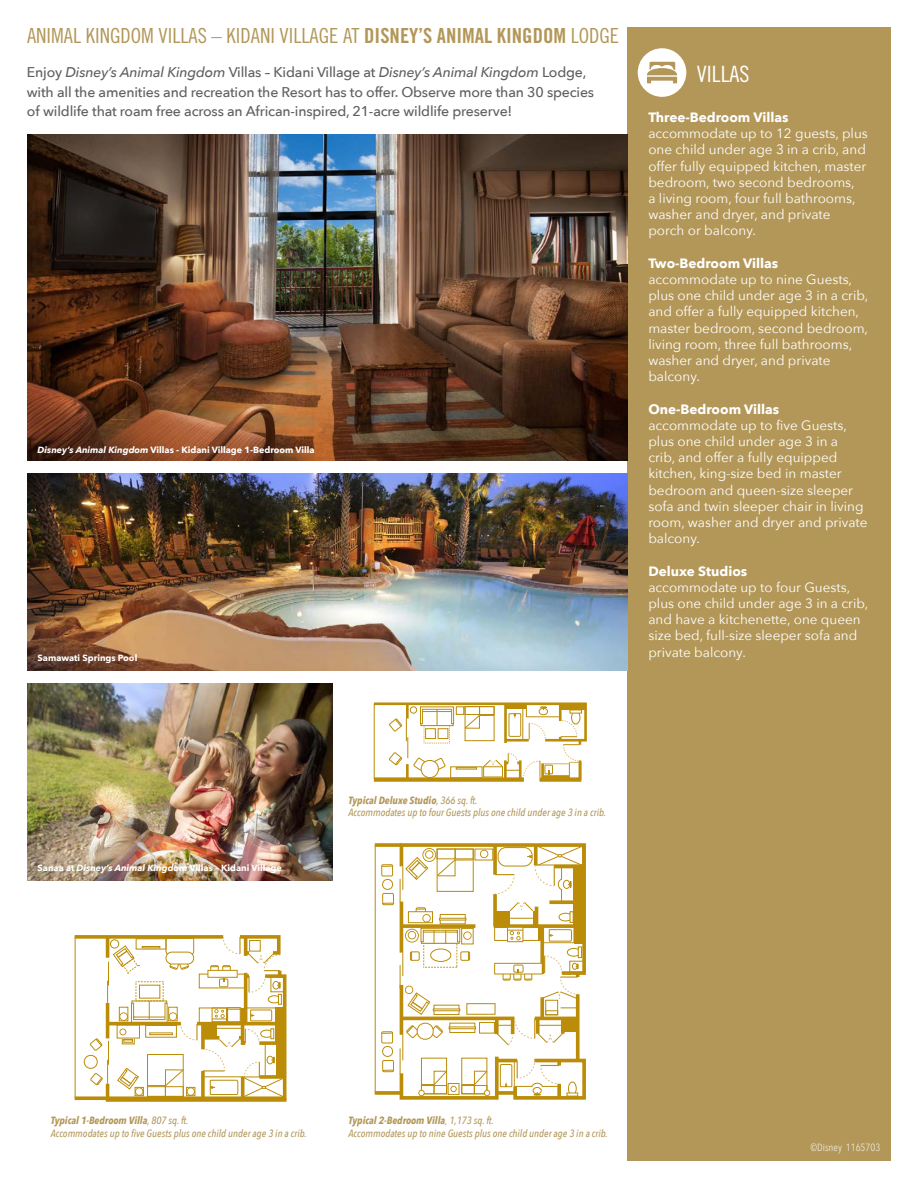
<style>
.page{position:relative;width:918px;height:1188px;background:#fff}
.page>*{position:absolute;margin:0;border:0;box-sizing:border-box;transform-origin:0 0}
.t1{font:22.5px "Trade Gothic Cond Eighteen";color:#fff}
.t2{font:20.85px "Trade Gothic Cond Eighteen";color:#b39758}
.t3{font:500 14.1px/19.5px "Avenir Next";letter-spacing:-.01em;color:#5f5f62}
.t4{font:13.5px/16.2px "Avenir Next";color:#fff}
.t5{font:italic 500 10.5px/12.6px "Avenir Next Condensed";color:#b39758}
.t6{font:10.5px "Avenir Next Condensed";color:#fff}
.t7{font:700 9px "Avenir Next";color:#fff}
.s1{font-family:"Trade Gothic Bold Cond Twenty"}
.s2{font-style:italic}
.s3{font-weight:700}
.s4{font-weight:400}
</style>
<div class="page">
<svg style="left:373px;top:702px;width:214px;height:80px"></svg>
<hr style="left:374px;top:704px;width:1px;height:75px;background:#bb8c07">
<svg style="left:74px;top:935px;width:213px;height:167px"></svg>
<div style="left:199px;top:974px;width:47px;height:14px;border:1px solid #bb8c07"></div>
<div style="left:199px;top:1008px;width:28px;height:16px;border:1px solid #bb8c07"></div>
<div style="left:208px;top:970px;width:29px;height:7px;background:#fff"></div>
<div style="left:207px;top:970px;width:31px;height:8px;border:1px solid #bb8c07"></div>
<div style="left:249px;top:940px;width:12px;height:12px;border:1px solid #bb8c07"></div>
<svg style="left:375px;top:843px;width:5px;height:4px"></svg>
<svg style="left:375px;top:1091px;width:5px;height:4px"></svg>
<hr style="left:375px;top:845px;width:1px;height:248px;background:#bb8c07">
<svg style="left:380px;top:843px;width:206px;height:257px"></svg>
<div style="left:627px;top:27px;width:264px;height:1134px;background:#b39758"></div>
<img style="left:27px;top:135px;width:600px;height:326px">
<img style="left:27px;top:683px;width:305px;height:198px">
<img style="left:27px;top:473px;width:600px;height:198px">
<div style="left:638px;top:48px;width:48px;height:49px;background:#fff;border-radius:50%"></div>
<svg style="left:647px;top:62px;width:30px;height:21px"></svg>
<p class="t2" style="left:27px;top:23px;width:594px">ANIMAL KINGDOM VILLAS – KIDANI VILLAGE AT <span class="s1">DISNEY’S ANIMAL KINGDOM</span> LODGE</p>
<p class="t3" style="left:27px;top:62px;width:569px">Enjoy <span class="s2">Disney’s Animal Kingdom</span> Villas – Kidani Village at <span class="s2">Disney’s Animal Kingdom</span> Lodge, with all the amenities and recreation the Resort has to offer. Observe more than 30 species of wildlife that roam free across an African-inspired, 21-acre wildlife preserve!</p>
<p class="t7" style="left:38px;top:442px;width:279px"><span class="s2">Disney’s Animal Kingdom</span> Villas - Kidani Village 1-Bedroom Villa</p>
<p class="t7" style="left:38px;top:650px;width:101px">Samawati Springs Pool</p>
<p class="t1" style="left:697px;top:60px;width:54px">VILLAS</p>
<p class="t4" style="left:648px;top:109px;width:221px"><span class="s3">Three-Bedroom Villas </span>accommodate up to 12 guests, plus one child under age 3 in a crib, and offer fully equipped kitchen, master bedroom, two second bedrooms,<br>a living room, four full bathrooms, washer and dryer, and private porch or balcony.</p>
<p class="t4" style="left:648px;top:254px;width:222px"><span class="s3">Two-Bedroom Villas </span>accommodate up to nine Guests, plus one child under age 3 in a crib, and offer a fully equipped kitchen, master bedroom, second bedroom, living room, three full bathrooms, washer and dryer, and private balcony.</p>
<p class="t4" style="left:648px;top:400px;width:221px"><span class="s3">One-Bedroom Villas </span>accommodate up to five Guests, plus one child under age 3 in a crib, and offer a fully equipped kitchen, king-size bed in master bedroom and queen-size sleeper sofa and twin sleeper chair in living room, washer and dryer and private balcony.</p>
<p class="t4" style="left:648px;top:562px;width:222px"><span class="s3">Deluxe Studios<br></span>accommodate up to four Guests, plus one child under age 3 in a crib, and have a kitchenette, one queen size bed, full-size sleeper sofa and private balcony.</p>
<p class="t7" style="left:38px;top:860px;width:246px">Sanaa at <span class="s2">Disney’s Animal Kingdom</span> Villas – Kidani Village</p>
<p class="t5" style="left:349px;top:794px;width:259px"><span class="s3">Typical Deluxe Studio</span>, 366 sq. ft.<br>Accommodates up to four Guests plus one child under age 3 in a crib.</p>
<p class="t5" style="left:51px;top:1114px;width:258px"><span class="s3">Typical 1-Bedroom Villa</span>, 807 sq. ft.<br>Accommodates up to five Guests plus one child under age 3 in a crib.</p>
<p class="t5" style="left:349px;top:1114px;width:261px"><span class="s3">Typical 2-Bedroom Villa</span><span class="s4">,</span> 1,173 sq. ft.<br>Accommodates up to nine Guests plus one child under age 3 in a crib.</p>
<p class="t6" style="left:810px;top:1139px;width:72px">©Disney 1165703</p>
</div>
